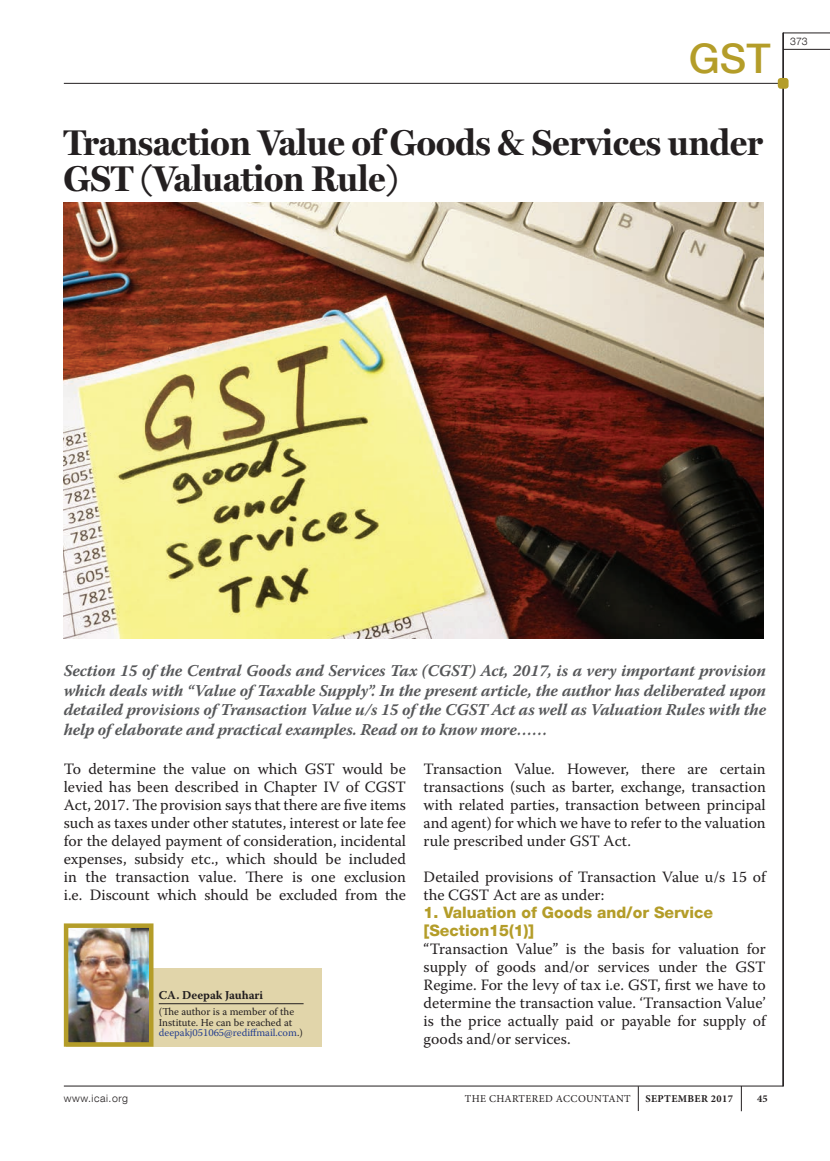
<style>
.page{position:relative;width:830px;height:1161px;background:#fff}
.page>*{position:absolute;margin:0;border:0;box-sizing:border-box;transform-origin:0 0}
.t1{font:500 40.8px "Helvetica Neue LT Com";color:#b49d29}
.t2{font:700 36px/36px "Miller Display";color:#231f20}
.t3{font:italic 700 16.5px/19.5px "Warnock Pro";letter-spacing:-.01em;color:#57585a;text-align:justify}
.t4{font:15.75px/18px "Warnock Pro";color:#231f20;text-align:justify}
.t5{font:800 15.75px/18px "Helvetica Neue LT Com";color:#b49d29}
.t6{font:700 12px "Warnock Pro";color:#231f20}
.t7{font:10.5px/10.5px "Warnock Pro";color:#231f20}
.t8{font:10.5px "Minion Pro";letter-spacing:.035em;color:#231f20}
.t9{font:300 10.5px "Helvetica Neue LT Com";letter-spacing:.05em;color:#231f20}
.t10{font:700 10.5px "Minion Pro";letter-spacing:.035em;color:#231f20}
.s1{color:#253f8e}
</style>
<div class="page">
<hr style="left:782px;top:33px;width:1px;height:1053px;background:#231f20">
<hr style="left:782px;top:33px;width:47px;height:1px;background:#231f20">
<hr style="left:782px;top:49px;width:47px;height:1px;background:#231f20">
<hr style="left:64px;top:83px;width:718px;height:1px;background:#231f20">
<div style="left:777px;top:78px;width:11px;height:11px;background:#b49d29;border-radius:3px"></div>
<hr style="left:64px;top:1086px;width:719px;height:1px;background:#231f20">
<svg style="left:740px;top:1086px;width:1px;height:25px"></svg>
<svg style="left:637px;top:1086px;width:1px;height:25px"></svg>
<div style="left:66px;top:968px;width:256px;height:79px;background:#e1d5aa"></div>
<hr style="left:159px;top:1003px;width:144px;height:1px;background:#231f20">
<img style="left:69px;top:928px;width:79px;height:114px">
<div style="left:64px;top:923px;width:89px;height:124px;border:4px solid #b49d29"></div>
<img style="left:64px;top:203px;width:699px;height:436px">
<h1 class="t1" style="left:688px;top:34px;width:83px">GST</h1>
<p class="t9" style="left:789px;top:35px;width:19px">373</p>
<h2 class="t2" style="left:64px;top:126px;width:700px">Transaction Value of Goods &amp; Services under<br>GST (Valuation Rule)</h2>
<p class="t3" style="left:64px;top:661px;width:703px">Section 15 of the Central Goods and Services Tax (CGST) Act, 2017, is a very important provision which deals with “Value of Taxable Supply”. In the present article, the author has deliberated upon detailed provisions of Transaction Value u/s 15 of the CGST Act as well as Valuation Rules with the help of elaborate and practical examples. Read on to know more……</p>
<p class="t4" style="left:64px;top:759px;width:343px">To determine the value on which GST would be levied has been described in Chapter IV of CGST Act, 2017. The provision says that there are five items such as taxes under other statutes, interest or late fee for the delayed payment of consideration, incidental expenses, subsidy etc., which should be included in the transaction value. There is one exclusion i.e. Discount which should be excluded from the</p>
<p class="t6" style="left:159px;top:988px;width:106px">CA. Deepak Jauhari</p>
<p class="t7" style="left:159px;top:1006px;width:145px">(The author is a member of the<br>Institute. He can be reached at <span class="s1">deepakj051065@rediffmail.com</span>.)</p>
<p class="t4" style="left:423px;top:759px;width:343px">Transaction Value. However, there are certain transactions (such as barter, exchange, transaction with related parties, transaction between principal and agent) for which we have to refer to the valuation rule prescribed under GST Act.</p>
<p class="t4" style="left:423px;top:867px;width:343px">Detailed provisions of Transaction Value u/s 15 of the CGST Act are as under:</p>
<p class="t5" style="left:423px;top:903px;width:291px">1. Valuation of Goods and/or Service [Section15(1)]</p>
<p class="t4" style="left:423px;top:939px;width:343px">“Transaction Value” is the basis for valuation for supply of goods and/or services under the GST Regime. For the levy of tax i.e. GST, first we have to determine the transaction value. ‘Transaction Value’ is the price actually paid or payable for supply of goods and/or services.</p>
<p class="t9" style="left:64px;top:1092px;width:66px">www.icai.org</p>
<p class="t8" style="left:464px;top:1092px;width:167px">THE CHARTERED ACCOUNTANT</p>
<p class="t10" style="left:645px;top:1091px;width:89px">SEPTEMBER 2017</p>
<p class="t10" style="left:756px;top:1091px;width:12px">45</p>
</div>
